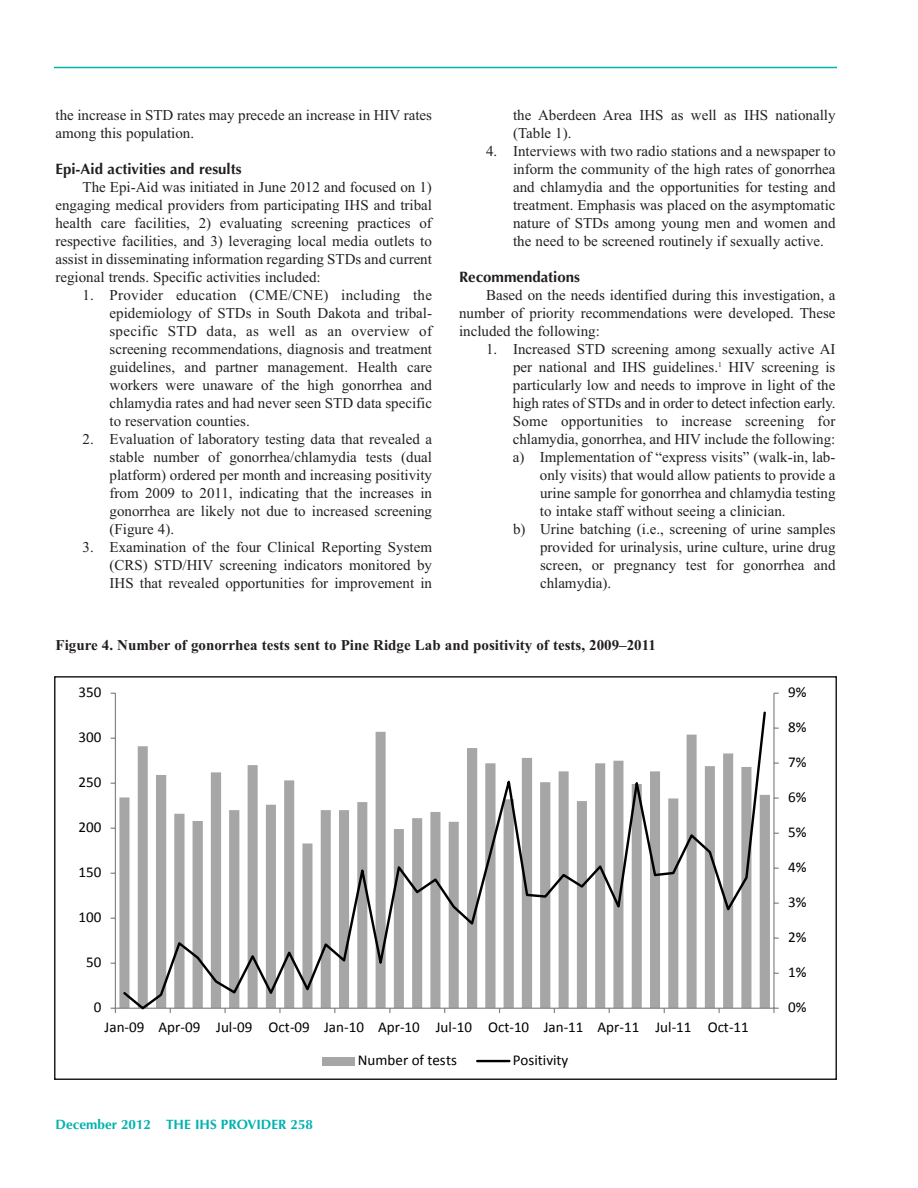
<style>
.page{position:relative;width:918px;height:1188px;background:#fff}
.page>*{position:absolute;margin:0;border:0;box-sizing:border-box;transform-origin:0 0}
.t1{font:15px/18px "Times";color:#231f20;text-align:justify}
.t2{font:15px "Calibri";color:#000}
.t3{font:700 15px "Times";color:#231f20}
.t4{font:700 15px "Optima";color:#231f20}
.t5{font:700 13.5px "Optima";color:#00b2b0}
</style>
<div class="page">
<hr style="left:54px;top:67px;width:783px;height:1px;background:#00b2b0">
<hr style="left:773px;top:693px;width:2px;height:315px;background:#868686">
<hr style="left:115px;top:693px;width:1px;height:315px;background:#868686">
<svg style="left:111px;top:746px;width:115px;height:267px"></svg>
<svg style="left:663px;top:735px;width:116px;height:278px"></svg>
<svg style="left:121px;top:711px;width:646px;height:298px"></svg>
<div style="left:322px;top:1057px;width:32px;height:8px;background:#a6a6a6"></div>
<hr style="left:477px;top:1060px;width:32px;height:2px;background:#000">
<div style="left:54px;top:676px;width:783px;height:404px;border:2px solid #231f20"></div>
<p class="t1" style="left:56px;top:106px;width:378px">the increase in STD rates may precede an increase in HIV rates among this population.</p>
<p class="t4" style="left:56px;top:160px;width:188px">Epi-Aid activities and results</p>
<p class="t1" style="left:55px;top:178px;width:378px;text-indent:27px">The Epi-Aid was initiated in June 2012 and focused on 1) engaging medical providers from participating IHS and tribal health care facilities, 2) evaluating screening practices of respective facilities, and 3) leveraging local media outlets to assist in disseminating information regarding STDs and current regional trends. Specific activities included:</p>
<p class="t1" style="left:110px;top:286px;width:324px;text-indent:-27px">1. Provider education (CME/CNE) including the epidemiology of STDs in South Dakota and tribal&shy;specific STD data, as well as an overview of screening recommendations, diagnosis and treatment guidelines, and partner management. Health care workers were unaware of the high gonorrhea and chlamydia rates and had never seen STD data specific to reservation counties.</p>
<p class="t1" style="left:110px;top:430px;width:324px;text-indent:-27px">2. Evaluation of laboratory testing data that revealed a stable number of gonorrhea/chlamydia tests (dual platform) ordered per month and increasing positivity from 2009 to 2011, indicating that the increases in gonorrhea are likely not due to increased screening (Figure 4).</p>
<p class="t1" style="left:110px;top:538px;width:324px;text-indent:-27px">3. Examination of the four Clinical Reporting System (CRS) STD/HIV screening indicators monitored by IHS that revealed opportunities for improvement in</p>
<p class="t1" style="left:513px;top:106px;width:324px">the Aberdeen Area IHS as well as IHS nationally (Table 1).</p>
<p class="t1" style="left:513px;top:142px;width:324px;text-indent:-27px">4. Interviews with two radio stations and a newspaper to inform the community of the high rates of gonorrhea and chlamydia and the opportunities for testing and treatment. Emphasis was placed on the asymptomatic nature of STDs among young men and women and the need to be screened routinely if sexually active.</p>
<p class="t4" style="left:459px;top:268px;width:122px">Recommendations</p>
<p class="t1" style="left:459px;top:286px;width:378px;text-indent:27px">Based on the needs identified during this investigation, a number of priority recommendations were developed. These included the following:</p>
<p class="t1" style="left:513px;top:340px;width:324px;text-indent:-27px">1. Increased STD screening among sexually active AI per national and IHS guidelines.<sup>1</sup> HIV screening is particularly low and needs to improve in light of the high rates of STDs and in order to detect infection early.<br>Some opportunities to increase screening for chlamydia, gonorrhea, and HIV include the following: a) Implementation of “express visits” (walk-in, lab-</p>
<p class="t1" style="left:540px;top:466px;width:297px">only visits) that would allow patients to provide a urine sample for gonorrhea and chlamydia testing to intake staff without seeing a clinician.</p>
<p class="t1" style="left:540px;top:520px;width:297px;text-indent:-27px">b) Urine batching (i.e., screening of urine samples provided for urinalysis, urine culture, urine drug screen, or pregnancy test for gonorrhea and chlamydia).</p>
<h2 class="t3" style="left:56px;top:636px;width:602px">Figure 4. Number of gonorrhea tests sent to Pine Ridge Lab and positivity of tests, 2009–2011</h2>
<p class="t2" style="left:78px;top:686px;width:24px">350</p>
<p class="t2" style="left:78px;top:731px;width:24px">300</p>
<p class="t2" style="left:78px;top:776px;width:24px">250</p>
<p class="t2" style="left:78px;top:821px;width:24px">200</p>
<p class="t2" style="left:78px;top:866px;width:24px">150</p>
<p class="t2" style="left:78px;top:911px;width:24px">100</p>
<p class="t2" style="left:86px;top:956px;width:17px">50</p>
<p class="t2" style="left:94px;top:1001px;width:9px">0</p>
<p class="t2" style="left:105px;top:1021px;width:646px">Jan-09 Apr-09 Jul-09 Oct-09 Jan-10 Apr-10 Jul-10 Oct-10 Jan-11 Apr-11 Jul-11 Oct-11</p>
<p class="t2" style="left:358px;top:1054px;width:101px">Number of tests</p>
<p class="t2" style="left:513px;top:1054px;width:57px">Positivity</p>
<p class="t5" style="left:56px;top:1116px;width:259px">December 2012 THE IHS PROVIDER 258</p>
<p class="t2" style="left:788px;top:686px;width:20px">9%</p>
<p class="t2" style="left:788px;top:721px;width:20px">8%</p>
<p class="t2" style="left:788px;top:756px;width:20px">7%</p>
<p class="t2" style="left:788px;top:791px;width:20px">6%</p>
<p class="t2" style="left:788px;top:826px;width:20px">5%</p>
<p class="t2" style="left:788px;top:861px;width:20px">4%</p>
<p class="t2" style="left:788px;top:896px;width:20px">3%</p>
<p class="t2" style="left:788px;top:931px;width:20px">2%</p>
<p class="t2" style="left:788px;top:966px;width:20px">1%</p>
<p class="t2" style="left:788px;top:1001px;width:20px">0%</p>
</div>
